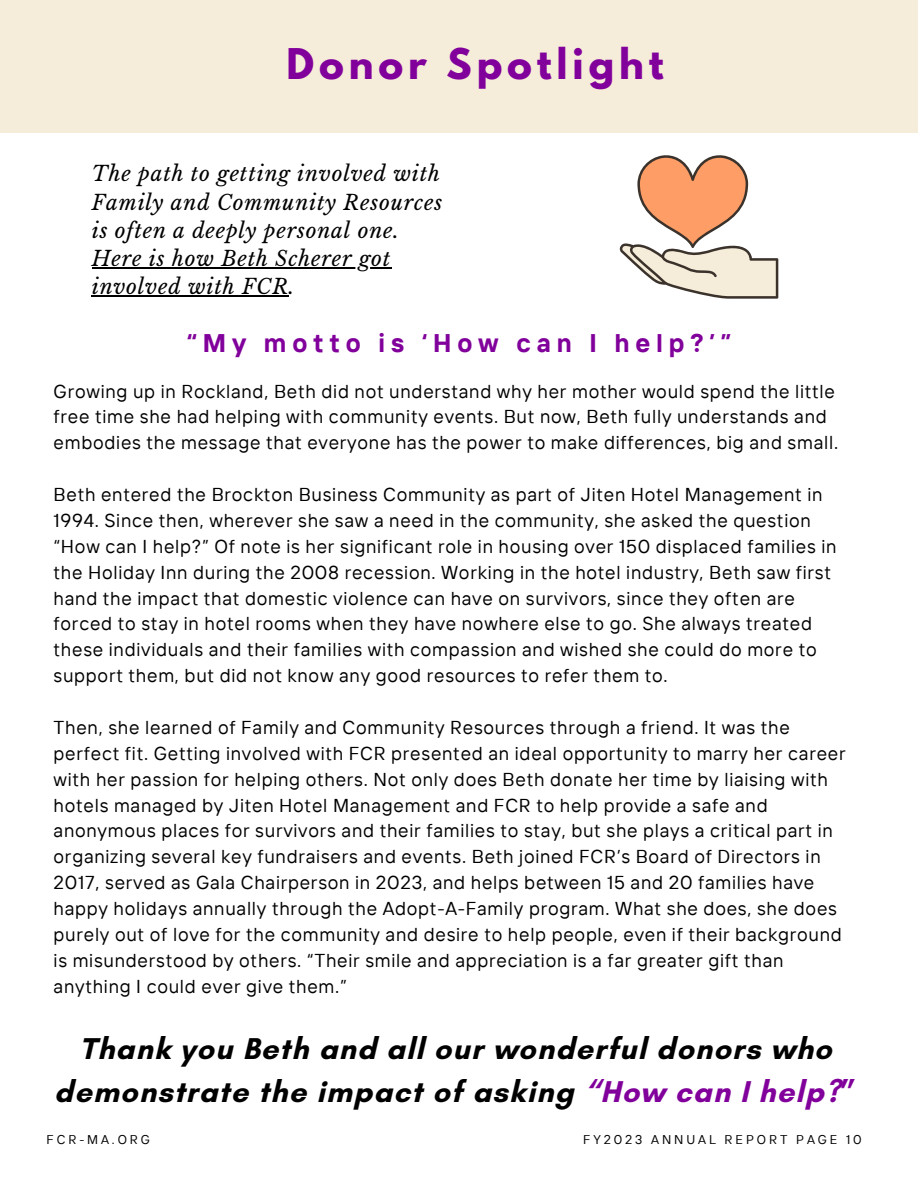
<style>
.page{position:relative;width:918px;height:1188px;background:#fff}
.page>*{position:absolute;margin:0;border:0;box-sizing:border-box;transform-origin:0 0}
.t1{font:700 37.5px "League Spartan";letter-spacing:.13em;color:#81009b}
.t2{font:700 30.6px/42.8px "Glacial Indifference";letter-spacing:.04em;color:#000001;text-align:center}
.t3{font:700 25.5px "TT Interphases";letter-spacing:.23em;color:#81009b}
.t4{font:italic 20.7px/28.2px "Libre Baskerville";letter-spacing:.04em;color:#000001;text-align:justify}
.t5{font:18.6px/25.8px "TT Interphases";letter-spacing:.04em;color:#000001}
.t6{font:12.75px "TT Interphases";letter-spacing:.23em;color:#000001}
.s1{color:#81009b}
</style>
<div class="page">
<div style="left:0;top:0;width:918px;height:133px;background:#f5edda"></div>
<svg style="left:620px;top:155px;width:158px;height:144px"></svg>
<hr style="left:92px;top:267px;width:299px;height:1px;background:#000001">
<hr style="left:92px;top:295px;width:197px;height:1px;background:#000001">
<p class="t1" style="left:286px;top:45px;width:379px">Donor Spotlight</p>
<p class="t4" style="left:92px;top:160px;width:352px">The path to getting involved with Family and Community Resources is often a deeply personal one.</p>
<p class="t4" style="left:92px;top:245px;width:300px">Here is how Beth Scherer got involved with FCR.</p>
<p class="t3" style="left:187px;top:327px;width:546px">“My motto is ‘How can I help?’”</p>
<p class="t5" style="left:54px;top:378px;width:786px">Growing up in Rockland, Beth did not understand why her mother would spend the little free time she had helping with community events. But now, Beth fully understands and embodies the message that everyone has the power to make differences, big and small.</p>
<p class="t5" style="left:54px;top:481px;width:784px">Beth entered the Brockton Business Community as part of Jiten Hotel Management in 1994. Since then, wherever she saw a need in the community, she asked the question “How can I help?” Of note is her significant role in housing over 150 displaced families in the Holiday Inn during the 2008 recession. Working in the hotel industry, Beth saw first hand the impact that domestic violence can have on survivors, since they often are forced to stay in hotel rooms when they have nowhere else to go. She always treated these individuals and their families with compassion and wished she could do more to support them, but did not know any good resources to refer them to.</p>
<p class="t5" style="left:54px;top:714px;width:794px">Then, she learned of Family and Community Resources through a friend. It was the perfect fit. Getting involved with FCR presented an ideal opportunity to marry her career with her passion for helping others. Not only does Beth donate her time by liaising with hotels managed by Jiten Hotel Management and FCR to help provide a safe and anonymous places for survivors and their families to stay, but she plays a critical part in organizing several key fundraisers and events. Beth joined FCR’s Board of Directors in 2017, served as Gala Chairperson in 2023, and helps between 15 and 20 families have happy holidays annually through the Adopt-A-Family program. What she does, she does purely out of love for the community and desire to help people, even if their background is misunderstood by others. “Their smile and appreciation is a far greater gift than anything I could ever give them.”</p>
<p class="t2" style="left:54px;top:1027px;width:804px">Thank you Beth and all our wonderful donors who demonstrate the impact of asking <span class="s1">“How can I help?”</span></p>
<p class="t6" style="left:47px;top:1131px;width:105px">FCR-MA.ORG</p>
<p class="t6" style="left:583px;top:1131px;width:280px">FY2023 ANNUAL REPORT PAGE 10</p>
</div>
